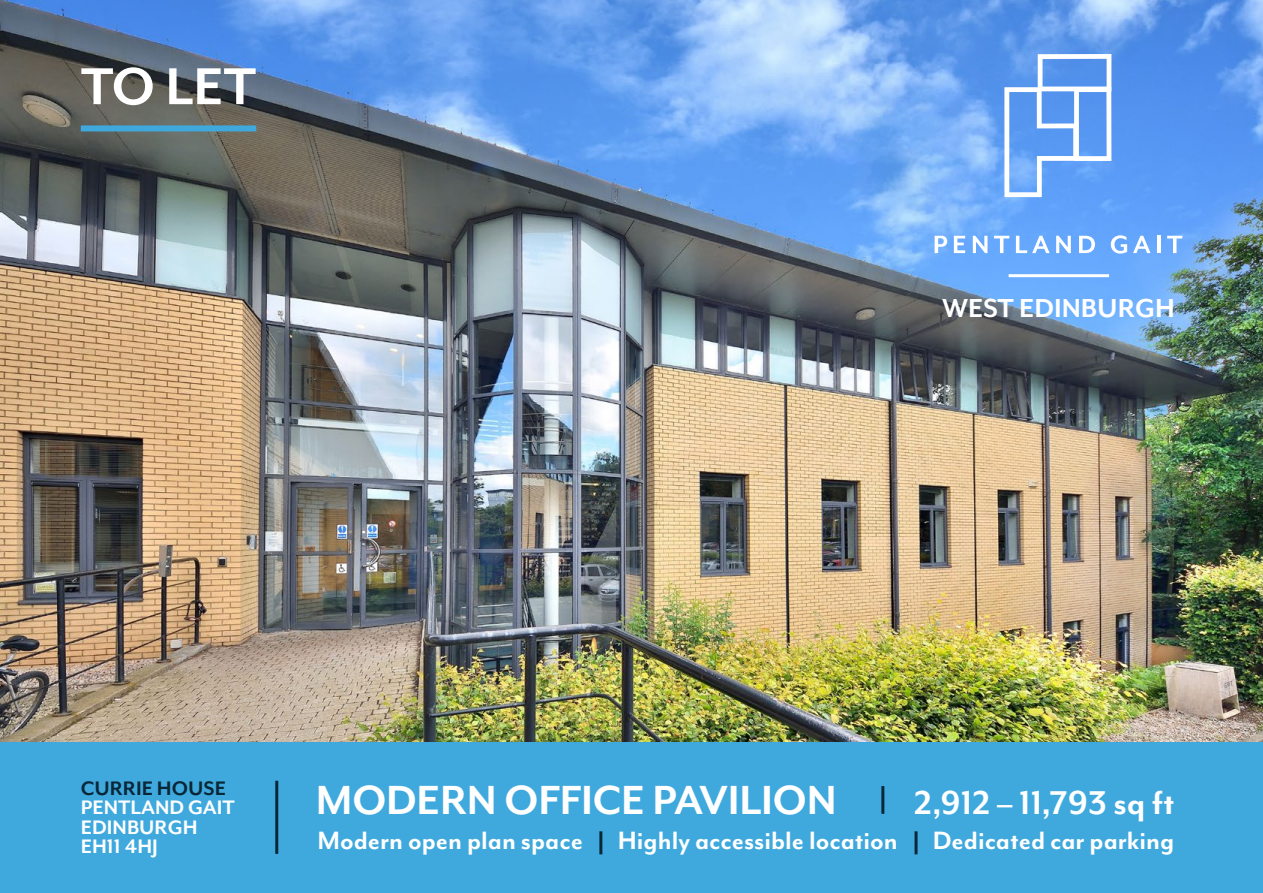
<style>
.page{position:relative;width:1263px;height:893px;background:#fff}
.page>*{position:absolute;margin:0;border:0;box-sizing:border-box;transform-origin:0 0}
.t1{font:700 59.7px "Mr Eaves Mod OT";color:#fff}
.t2{font:700 46.8px "Mr Eaves Mod OT";letter-spacing:-.005em;color:#fff}
.t3{font:700 37.95px "Mr Eaves Mod OT";color:#fff}
.t4{font:700 30px "Mr Eaves Mod OT";color:#fff}
.t5{font:700 28.8px "Mr Eaves Mod OT";color:#fff}
.t6{font:700 22.5px/19.5px "Mr Eaves Mod OT";color:#fff}
.t7{font:700 22.5px "Mr Eaves Mod OT";color:#092737}
</style>
<div class="page">
<img style="left:0;top:0;width:1263px;height:743px">
<div style="left:0;top:743px;width:1263px;height:150px;background:#3fa9de"></div>
<svg style="left:1004px;top:54px;width:107px;height:143px"></svg>
<svg style="left:934px;top:236px;width:13px;height:17px"></svg>
<svg style="left:954px;top:236px;width:11px;height:17px"></svg>
<svg style="left:973px;top:236px;width:14px;height:17px"></svg>
<svg style="left:994px;top:236px;width:15px;height:17px"></svg>
<svg style="left:1016px;top:236px;width:34px;height:17px"></svg>
<svg style="left:1056px;top:236px;width:15px;height:17px"></svg>
<svg style="left:1079px;top:236px;width:16px;height:17px"></svg>
<svg style="left:1111px;top:235px;width:16px;height:19px"></svg>
<svg style="left:1133px;top:236px;width:17px;height:17px"></svg>
<hr style="left:1157px;top:236px;width:3px;height:17px;background:#fff">
<svg style="left:1167px;top:236px;width:15px;height:17px"></svg>
<div style="left:81px;top:125px;width:175px;height:6px;background:#3fa9de"></div>
<hr style="left:275px;top:781px;width:3px;height:73px;background:#092737">
<hr style="left:881px;top:786px;width:3px;height:28px;background:#092737">
<hr style="left:599px;top:831px;width:3px;height:23px;background:#092737">
<hr style="left:914px;top:831px;width:3px;height:23px;background:#092737">
<hr style="left:1008px;top:274px;width:101px;height:3px;background:#fff">
<h1 class="t1" style="left:81px;top:53px;width:177px">TO LET</h1>
<p class="t4" style="left:942px;top:291px;width:234px">WEST EDINBURGH</p>
<p class="t7" style="left:81px;top:775px;width:147px">CURRIE HOUSE</p>
<p class="t6" style="left:81px;top:798px;width:155px">PENTLAND GAIT<br>EDINBURGH<br>EH11 4HJ</p>
<h2 class="t2" style="left:316px;top:773px;width:522px">MODERN OFFICE PAVILION</h2>
<h3 class="t3" style="left:914px;top:781px;width:262px">2,912 – 11,793 sq ft</h3>
<p class="t5" style="left:317px;top:824px;width:858px">Modern open plan space Highly accessible location Dedicated car parking</p>
</div>
